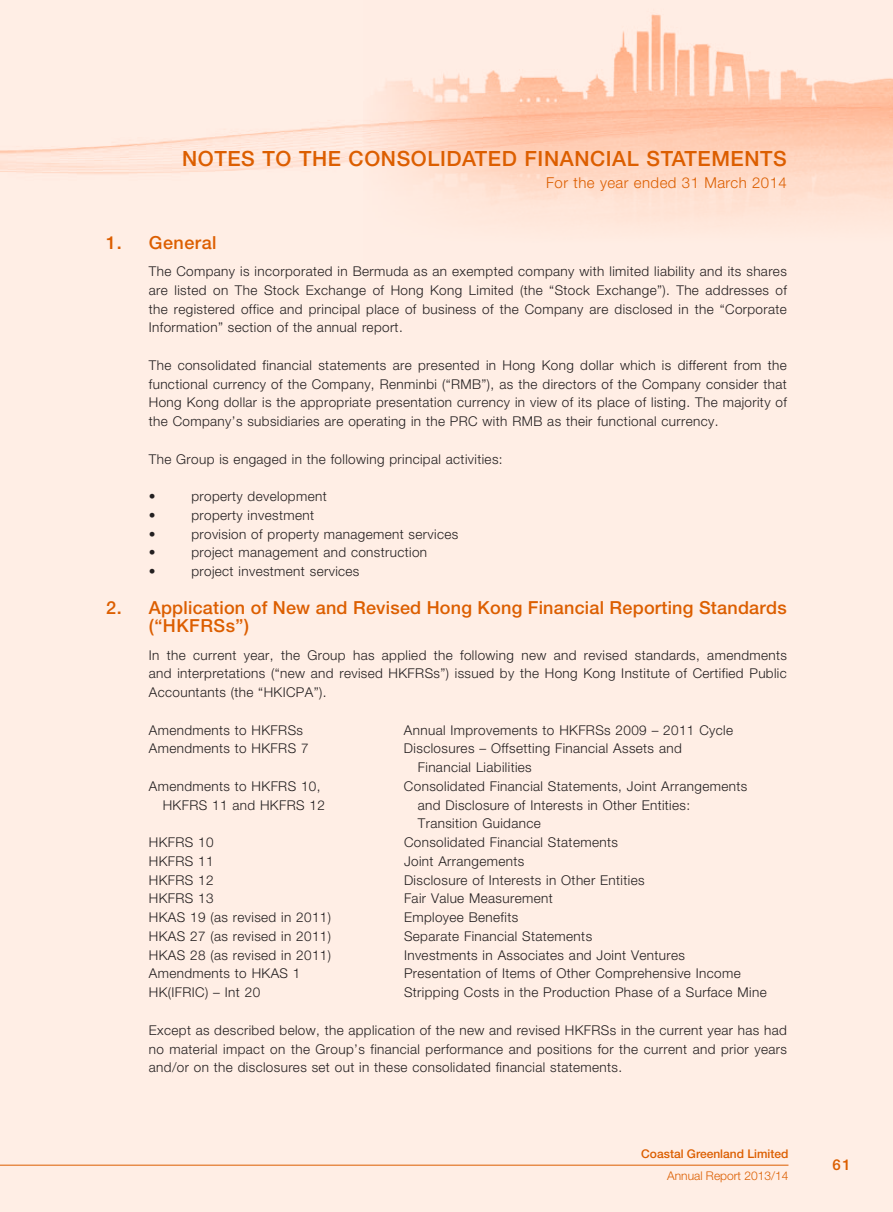
<style>
.page{position:relative;width:893px;height:1212px;background:#ffeee5}
.page>*{position:absolute;margin:0;border:0;box-sizing:border-box;transform-origin:0 0}
.t1{font:500 21px "Helvetica Neue LT Std";letter-spacing:.03em;color:#dc5e00}
.t2{font:500 18px/18.8px "Helvetica Neue LT Std";letter-spacing:.015em;color:#dc5e00}
.t3{font:300 15px "Helvetica Neue LT Std";letter-spacing:.03em;color:#dc5e00}
.t4{font:500 15px "Helvetica Neue LT Std";color:#dc5e00}
.t5{font:300 13.5px/18.8px "Helvetica Neue LT Std";letter-spacing:.03em;color:#231f20;text-align:justify}
.t6{font:500 12px "Helvetica Neue LT Std";color:#dc5e00}
.t7{font:300 12px "Helvetica Neue LT Std";color:#dc5e00}
</style>
<div class="page">
<img style="left:420px;top:14px;width:473px;height:213px">
<img style="left:0;top:70px;width:893px;height:114px">
<hr style="left:0;top:1165px;width:788px;height:1px;background:#dc5e00">
<h1 class="t1" style="left:182px;top:146px;width:606px">NOTES TO THE CONSOLIDATED FINANCIAL STATEMENTS</h1>
<p class="t3" style="left:546px;top:174px;width:242px">For the year ended 31 March 2014</p>
<h2 class="t2" style="left:106px;top:233px;width:112px">1. General</h2>
<p class="t5" style="left:149px;top:262px;width:640px">The Company is incorporated in Bermuda as an exempted company with limited liability and its shares are listed on The Stock Exchange of Hong Kong Limited (the “Stock Exchange”). The addresses of the registered office and principal place of business of the Company are disclosed in the “Corporate Information” section of the annual report.</p>
<p class="t5" style="left:149px;top:355px;width:640px">The consolidated financial statements are presented in Hong Kong dollar which is different from the functional currency of the Company, Renminbi (“RMB”), as the directors of the Company consider that Hong Kong dollar is the appropriate presentation currency in view of its place of listing. The majority of the Company’s subsidiaries are operating in the PRC with RMB as their functional currency.</p>
<p class="t5" style="left:149px;top:449px;width:355px">The Group is engaged in the following principal activities:</p>
<p class="t5" style="left:149px;top:487px;width:8px">•</p>
<p class="t5" style="left:191px;top:487px;width:137px">property development</p>
<p class="t5" style="left:149px;top:505px;width:8px">•</p>
<p class="t5" style="left:191px;top:505px;width:124px">property investment</p>
<p class="t5" style="left:149px;top:524px;width:8px">•</p>
<p class="t5" style="left:191px;top:524px;width:268px">provision of property management services</p>
<p class="t5" style="left:149px;top:543px;width:8px">•</p>
<p class="t5" style="left:191px;top:543px;width:237px">project management and construction</p>
<p class="t5" style="left:149px;top:562px;width:8px">•</p>
<p class="t5" style="left:191px;top:562px;width:170px">project investment services</p>
<h2 class="t2" style="left:149px;top:598px;width:639px;text-indent:-43px">2. Application of New and Revised Hong Kong Financial Reporting Standards (“HKFRSs”)</h2>
<p class="t5" style="left:149px;top:645px;width:640px">In the current year, the Group has applied the following new and revised standards, amendments and interpretations (“new and revised HKFRSs”) issued by the Hong Kong Institute of Certified Public Accountants (the “HKICPA”).</p>
<p class="t5" style="left:149px;top:720px;width:156px">Amendments to HKFRSs</p>
<p class="t5" style="left:404px;top:720px;width:331px">Annual Improvements to HKFRSs 2009 – 2011 Cycle</p>
<p class="t5" style="left:149px;top:739px;width:161px">Amendments to HKFRS 7</p>
<p class="t5" style="left:418px;top:739px;width:265px;text-indent:-14px">Disclosures – Offsetting Financial Assets and<br>Financial Liabilities</p>
<p class="t5" style="left:163px;top:776px;width:164px;text-indent:-14px">Amendments to HKFRS 10,<br>HKFRS 11 and HKFRS 12</p>
<p class="t5" style="left:418px;top:776px;width:331px;text-align:left;text-indent:-14px">Consolidated Financial Statements, Joint Arrangements and Disclosure of Interests in Other Entities:<br>Transition Guidance</p>
<p class="t5" style="left:149px;top:833px;width:66px">HKFRS 10</p>
<p class="t5" style="left:404px;top:833px;width:215px">Consolidated Financial Statements</p>
<p class="t5" style="left:149px;top:851px;width:66px">HKFRS 11</p>
<p class="t5" style="left:404px;top:851px;width:122px">Joint Arrangements</p>
<p class="t5" style="left:149px;top:870px;width:66px">HKFRS 12</p>
<p class="t5" style="left:404px;top:870px;width:242px">Disclosure of Interests in Other Entities</p>
<p class="t5" style="left:149px;top:889px;width:66px">HKFRS 13</p>
<p class="t5" style="left:404px;top:889px;width:150px">Fair Value Measurement</p>
<p class="t5" style="left:149px;top:908px;width:184px">HKAS 19 (as revised in 2011)</p>
<p class="t5" style="left:404px;top:908px;width:116px">Employee Benefits</p>
<p class="t5" style="left:149px;top:926px;width:184px">HKAS 27 (as revised in 2011)</p>
<p class="t5" style="left:404px;top:926px;width:190px">Separate Financial Statements</p>
<p class="t5" style="left:149px;top:945px;width:184px">HKAS 28 (as revised in 2011)</p>
<p class="t5" style="left:404px;top:945px;width:282px">Investments in Associates and Joint Ventures</p>
<p class="t5" style="left:149px;top:964px;width:153px">Amendments to HKAS 1</p>
<p class="t5" style="left:404px;top:964px;width:338px">Presentation of Items of Other Comprehensive Income</p>
<p class="t5" style="left:149px;top:983px;width:113px">HK(IFRIC) – Int 20</p>
<p class="t5" style="left:404px;top:983px;width:364px">Stripping Costs in the Production Phase of a Surface Mine</p>
<p class="t5" style="left:149px;top:1020px;width:640px">Except as described below, the application of the new and revised HKFRSs in the current year has had no material impact on the Group’s financial performance and positions for the current and prior years and/or on the disclosures set out in these consolidated financial statements.</p>
<p class="t6" style="left:641px;top:1146px;width:149px">Coastal Greenland Limited</p>
<p class="t7" style="left:667px;top:1168px;width:123px">Annual Report 2013/14</p>
<p class="t4" style="left:832px;top:1156px;width:20px">61</p>
</div>
